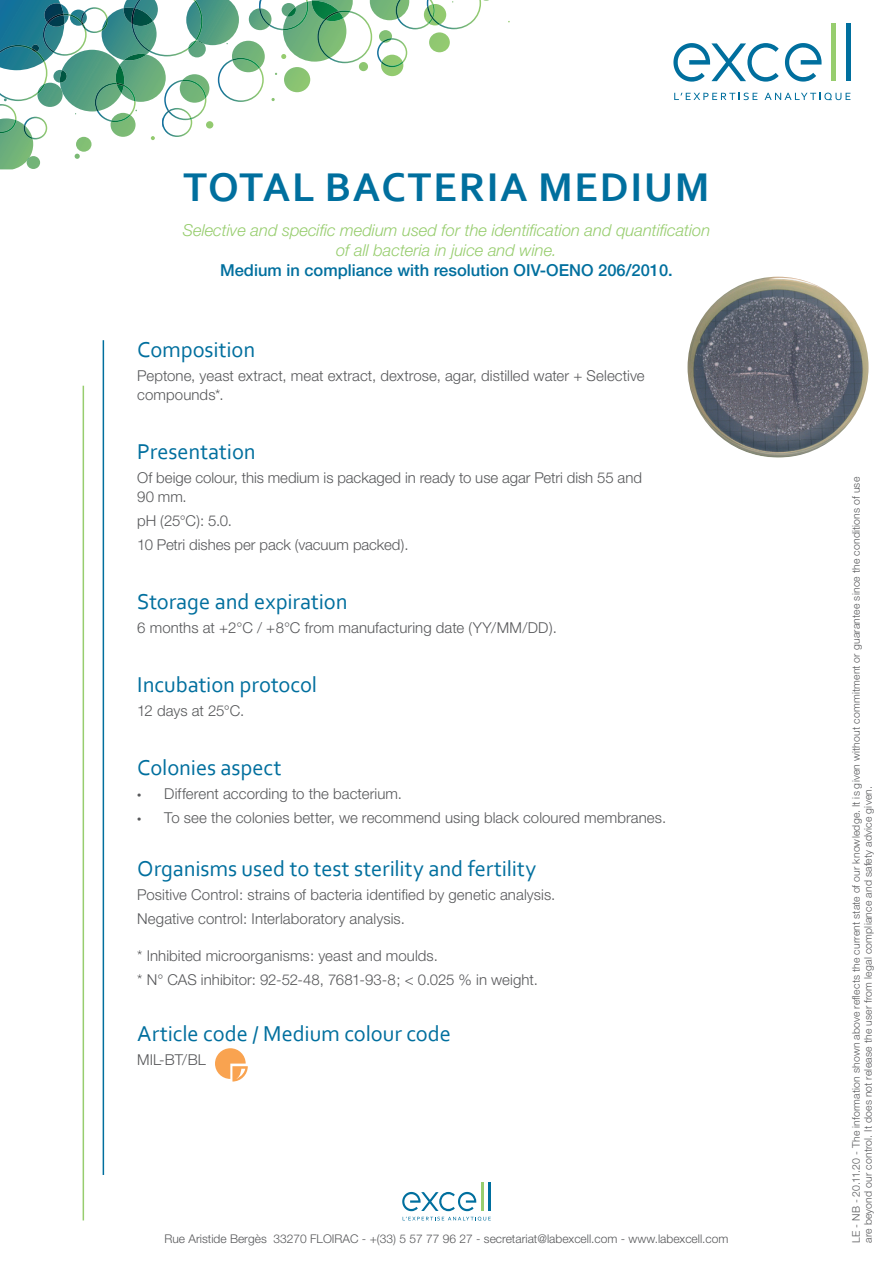
<style>
.page{position:relative;width:893px;height:1263px;background:#fff}
.page>*{position:absolute;margin:0;border:0;box-sizing:border-box;transform-origin:0 0}
.t1{font:700 42px "Corbel";letter-spacing:.04em;color:#006f9e}
.t2{font:22.5px "Corbel";letter-spacing:-.005em;color:#006f9e}
.t3{font:italic 300 16.5px/19.8px "Helvetica Neue";color:#97cd6e;text-align:center}
.t4{font:500 16.5px "Helvetica Neue";color:#006f9e}
.t5{font:300 15px/23.7px "Helvetica Neue";letter-spacing:.005em;color:#57585a}
.t6{font:300 12px "Helvetica Neue";color:#57585a}
.t7{font:300 10.5px/12px "Helvetica Neue";letter-spacing:.02em;color:#57585a}
.s1{font-family:"Myriad Pro";font-weight:400}
</style>
<div class="page">
<svg style="left:215px;top:1048px;width:33px;height:33px"></svg>
<img style="left:688px;top:277px;width:180px;height:181px;border-radius:90px">
<hr style="left:103px;top:340px;width:1px;height:835px;background:#006f9e">
<svg style="left:785px;top:43px;width:36px;height:39px"></svg>
<hr style="left:831px;top:24px;width:4px;height:57px;background:#97cd6e">
<hr style="left:846px;top:24px;width:4px;height:57px;background:#006f9e">
<svg style="left:674px;top:93px;width:83px;height:7px"></svg>
<svg style="left:764px;top:93px;width:86px;height:7px"></svg>
<svg style="left:673px;top:43px;width:106px;height:39px"></svg>
<hr style="left:481px;top:1182px;width:2px;height:29px;background:#97cd6e">
<hr style="left:489px;top:1182px;width:2px;height:29px;background:#006f9e">
<svg style="left:403px;top:1217px;width:88px;height:3px"></svg>
<svg style="left:402px;top:1192px;width:74px;height:19px"></svg>
<hr style="left:83px;top:386px;width:1px;height:834px;background:#97cd6e">
<svg style="left:0;top:0;width:489px;height:169px"></svg>
<h1 class="t1" style="left:183px;top:161px;width:527px">TOTAL BACTERIA MEDIUM</h1>
<p class="t3" style="left:183px;top:220px;width:529px">Selective and specific medium used for the identification and quantification of all bacteria in juice and wine.</p>
<p class="t4" style="left:220px;top:261px;width:454px">Medium in compliance with resolution OIV-OENO 206/2010.</p>
<h2 class="t2" style="left:137px;top:335px;width:119px">Composition</h2>
<p class="t5" style="left:137px;top:365px;width:509px;line-height:19.5px">Peptone, yeast extract, meat extract, dextrose, agar, distilled water + Selective compounds*.</p>
<h2 class="t2" style="left:137px;top:438px;width:120px">Presentation</h2>
<p class="t5" style="left:137px;top:468px;width:506px;line-height:19.5px">Of beige colour, this medium is packaged in ready to use agar Petri dish 55 and<br>90 mm.</p>
<p class="t5" style="left:137px;top:509px;width:273px">pH (25°C): 5.0.<br>10 Petri dishes per pack (vacuum packed).</p>
<h2 class="t2" style="left:137px;top:587px;width:212px">Storage and expiration</h2>
<p class="t5" style="left:137px;top:615px;width:421px">6 months at +2°C / +8°C from manufacturing date (YY/MM/DD).</p>
<h2 class="t2" style="left:137px;top:670px;width:181px">Incubation protocol</h2>
<p class="t5" style="left:137px;top:698px;width:108px">12 days at 25°C.</p>
<h2 class="t2" style="left:137px;top:754px;width:146px">Colonies aspect</h2>
<p class="t5" style="left:137px;top:781px;width:266px"><span class="s1">•</span> Different according to the bacterium.</p>
<p class="t5" style="left:137px;top:805px;width:530px"><span class="s1">•</span> To see the colonies better, we recommend using black coloured membranes.</p>
<h2 class="t2" style="left:137px;top:855px;width:400px">Organisms used to test sterility and fertility</h2>
<p class="t5" style="left:137px;top:882px;width:419px">Positive Control: strains of bacteria identified by genetic analysis.<br>Negative control: Interlaboratory analysis.</p>
<p class="t5" style="left:137px;top:943px;width:402px">* Inhibited microorganisms: yeast and moulds.<br>* N° CAS inhibitor: 92-52-48, 7681-93-8; &lt; 0.025 % in weight.</p>
<h2 class="t2" style="left:137px;top:1019px;width:315px">Article code / Medium colour code</h2>
<p class="t5" style="left:137px;top:1047px;width:70px">MIL-BT/BL</p>
<p class="t6" style="left:164px;top:1231px;width:565px">Rue Aristide Bergès 33270 FLOIRAC - +(33) 5 57 77 96 27 - secretariat@labexcell.com - www.labexcell.com</p>
<p class="t7" style="left:850px;top:1243px;width:767px;rotate:-90deg">LE - NB - 20.11.20 - The information shown above reflects the current state of our knowledge. It is given without commitment or guarantee since the conditions of use are beyond our control. It does not release the user from legal compliance and safety advice given.</p>
</div>
